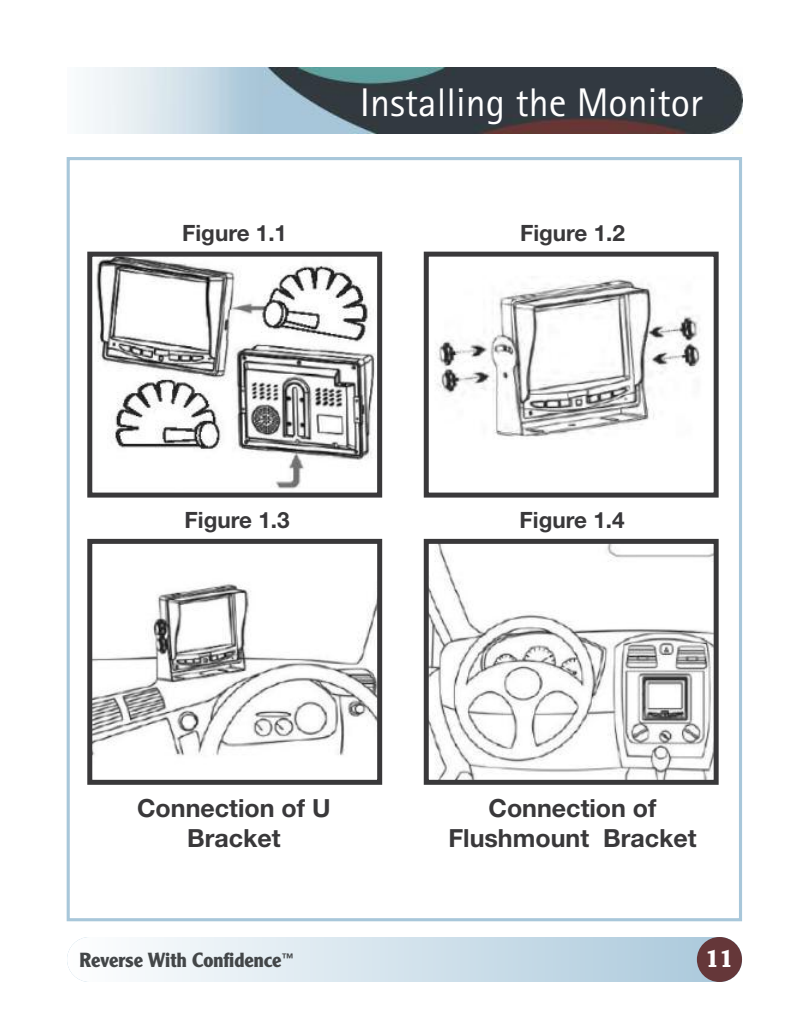
<style>
.page{position:relative;width:810px;height:1035px;background:#fff}
.page>*{position:absolute;margin:0;border:0;box-sizing:border-box;transform-origin:0 0}
.t1{font:40px "Agfa Rotis Sans Serif";color:#fff}
.t2{font:700 25px/30px "Helvetica Neue LT Std";color:#39383a;text-align:center}
.t3{font:700 25px "Clearface Gothic LH75";color:#fff}
.t4{font:700 22.5px "Helvetica Neue LT Std";color:#39383a}
.t5{font:700 20px "Clearface Gothic LH75";color:#434648}
</style>
<div class="page">
<div style="left:67px;top:937px;width:675px;height:45px;background:linear-gradient(to right,#feffff,#a8c7da);border-radius:22px"></div>
<div style="left:697px;top:937px;width:45px;height:45px;background:#653739;border-radius:50%"></div>
<img style="left:86px;top:68px;width:656px;height:65px">
<div style="left:67px;top:157px;width:675px;height:764px;border:3px solid #a8c7da"></div>
<img style="left:96px;top:258px;width:280px;height:231px">
<div style="left:87px;top:252px;width:295px;height:246px;border:5px solid #39383a"></div>
<img style="left:436px;top:276px;width:265px;height:161px">
<div style="left:424px;top:252px;width:295px;height:246px;border:5px solid #39383a"></div>
<img style="left:93px;top:584px;width:283px;height:172px">
<div style="left:87px;top:539px;width:295px;height:246px;border:5px solid #39383a"></div>
<img style="left:430px;top:545px;width:283px;height:234px">
<div style="left:424px;top:539px;width:295px;height:246px;border:5px solid #39383a"></div>
<h1 class="t1" style="left:360px;top:79px;width:344px">Installing the Monitor</h1>
<p class="t4" style="left:182px;top:225px;width:107px">Figure 1.1</p>
<p class="t4" style="left:520px;top:225px;width:107px">Figure 1.2</p>
<p class="t4" style="left:185px;top:512px;width:107px">Figure 1.3</p>
<p class="t4" style="left:520px;top:512px;width:107px">Figure 1.4</p>
<p class="t2" style="left:137px;top:795px;width:195px">Connection of U<br>Bracket</p>
<p class="t2" style="left:448px;top:795px;width:250px">Connection of<br>Flushmount Bracket</p>
<p class="t5" style="left:79px;top:949px;width:216px">Reverse With Confidence<sup>™</sup></p>
<p class="t3" style="left:706px;top:944px;width:29px">11</p>
</div>
